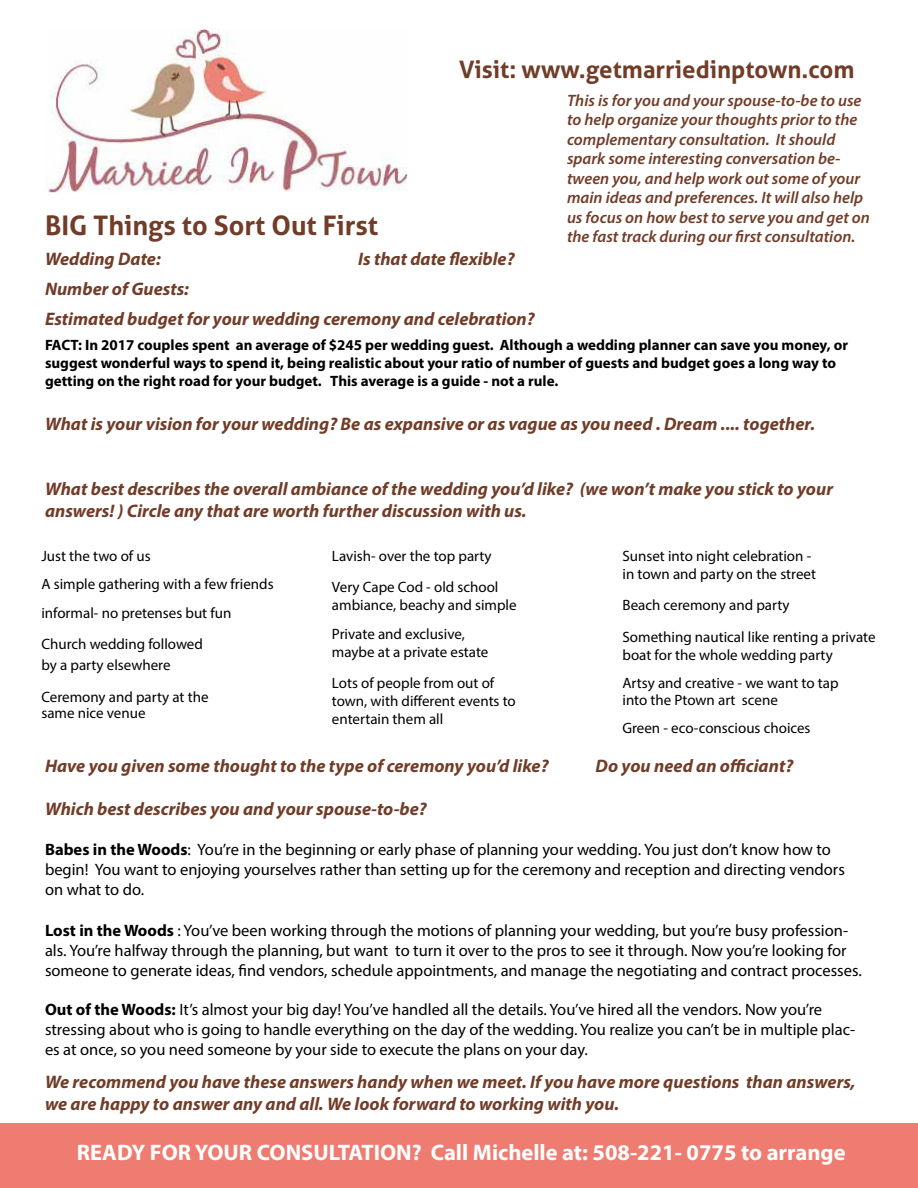
<style>
.page{position:relative;width:918px;height:1188px;background:#fff}
.page>*{position:absolute;margin:0;border:0;box-sizing:border-box;transform-origin:0 0}
.t1{font:700 27px "Aller";color:#713d28}
.t2{font:700 24px "Aller";color:#713d28}
.t3{font:700 22.5px "Myriad Pro";color:#fff}
.t4{font:italic 700 18.15px/21.8px "Myriad Pro";color:#713d28}
.t5{font:16.5px/19.8px "Myriad Pro";color:#000}
.t6{font:italic 600 16.5px/19.5px "Myriad Pro";color:#713d28}
.t7{font:15px/28.5px "Myriad Pro";color:#000}
.t8{font:700 15px/18px "Myriad Pro";color:#000}
.s1{font-weight:700}
</style>
<div class="page">
<div style="left:0;top:1123px;width:918px;height:65px;background:#ee7c71"></div>
<img style="left:48px;top:29px;width:359px;height:164px">
<h2 class="t2" style="left:459px;top:55px;width:397px">Visit: www.getmarriedinptown.com</h2>
<p class="t6" style="left:567px;top:90px;width:304px">This is for you and your spouse-to-be to use to help organize your thoughts prior to the complementary consultation. It should spark some interesting conversation be&shy;tween you, and help work out some of your main ideas and preferences. It will also help us focus on how best to serve you and get on the fast track during our first consultation.</p>
<h1 class="t1" style="left:45px;top:209px;width:335px">BIG Things to Sort Out First</h1>
<p class="t4" style="left:45px;top:247px;width:117px">Wedding Date:</p>
<p class="t4" style="left:358px;top:247px;width:158px">Is that date flexible?</p>
<p class="t4" style="left:45px;top:273px;width:491px;line-height:30px">Number of Guests:<br>Estimated budget for your wedding ceremony and celebration?</p>
<p class="t8" style="left:45px;top:336px;width:805px">FACT: In 2017 couples spent an average of $245 per wedding guest. Although a wedding planner can save you money, or suggest wonderful ways to spend it, being realistic about your ratio of number of guests and budget goes a long way to getting on the right road for your budget. This average is a guide - not a rule.</p>
<p class="t4" style="left:45px;top:412px;width:772px">What is your vision for your wedding? Be as expansive or as vague as you need . Dream .... together.</p>
<p class="t4" style="left:45px;top:478px;width:790px">What best describes the overall ambiance of the wedding you’d like? (we won’t make you stick to your answers! ) Circle any that are worth further discussion with us.</p>
<p class="t7" style="left:41px;top:541px;width:234px">Just the two of us<br>A simple gathering with a few friends informal- no pretenses but fun</p>
<p class="t7" style="left:41px;top:633px;width:163px;line-height:21px">Church wedding followed by a party elsewhere</p>
<p class="t7" style="left:41px;top:688px;width:169px;line-height:16.5px">Ceremony and party at the same nice venue</p>
<p class="t7" style="left:332px;top:540px;width:168px;line-height:31.5px">Lavish- over the top party<br>Very Cape Cod - old school</p>
<p class="t7" style="left:332px;top:591px;width:186px">ambiance, beachy and simple<br>Private and exclusive,</p>
<p class="t7" style="left:332px;top:636px;width:164px;line-height:31.5px">maybe at a private estate<br>Lots of people from out of</p>
<p class="t7" style="left:332px;top:692px;width:185px;line-height:18px">town, with different events to entertain them all</p>
<p class="t7" style="left:623px;top:546px;width:195px;line-height:18px">Sunset into night celebration - in town and party on the street</p>
<p class="t7" style="left:623px;top:589px;width:255px;line-height:31.5px">Beach ceremony and party<br>Something nautical like renting a private</p>
<p class="t7" style="left:623px;top:640px;width:218px">boat for the whole wedding party<br>Artsy and creative - we want to tap</p>
<p class="t7" style="left:623px;top:685px;width:190px">into the Ptown art scene<br>Green - eco-conscious choices</p>
<p class="t4" style="left:45px;top:754px;width:505px">Have you given some thought to the type of ceremony you’d like?</p>
<p class="t4" style="left:596px;top:754px;width:199px">Do you need an officiant?</p>
<p class="t4" style="left:45px;top:798px;width:383px">Which best describes you and your spouse-to-be?</p>
<p class="t5" style="left:45px;top:839px;width:801px"><span class="s1">Babes in the Woods</span>: You’re in the beginning or early phase of planning your wedding. You just don’t know how to begin! You want to enjoying yourselves rather than setting up for the ceremony and reception and directing vendors on what to do.</p>
<p class="t5" style="left:45px;top:920px;width:818px"><span class="s1">Lost in the Woods</span> : You’ve been working through the motions of planning your wedding, but you’re busy profession&shy;als. You’re halfway through the planning, but want to turn it over to the pros to see it through. Now you’re looking for someone to generate ideas, find vendors, schedule appointments, and manage the negotiating and contract processes.</p>
<p class="t5" style="left:45px;top:1000px;width:812px"><span class="s1">Out of the Woods:</span> It’s almost your big day! You’ve handled all the details. You’ve hired all the vendors. Now you’re stressing about who is going to handle everything on the day of the wedding. You realize you can’t be in multiple plac&shy;es at once, so you need someone by your side to execute the plans on your day.</p>
<p class="t4" style="left:45px;top:1071px;width:812px">We recommend you have these answers handy when we meet. If you have more questions than answers, we are happy to answer any and all. We look forward to working with you.</p>
<h3 class="t3" style="left:77px;top:1138px;width:770px">READY FOR YOUR CONSULTATION? Call Michelle at: 508-221- 0775 to arrange</h3>
</div>
